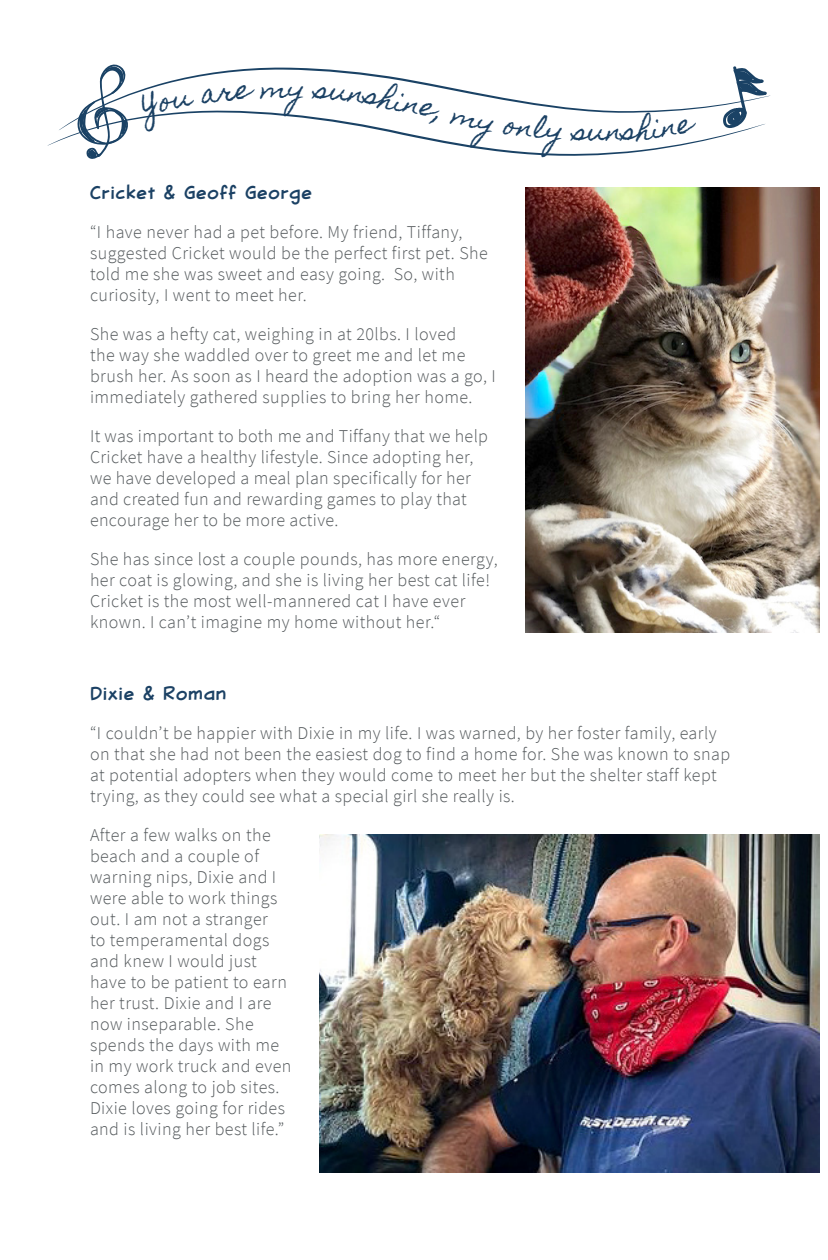
<style>
.page{position:relative;width:828px;height:1260px;background:#fff}
.page>*{position:absolute;margin:0;border:0;box-sizing:border-box;transform-origin:0 0}
.t1{font:26px "Blambot FX Pro Light BB";letter-spacing:.01em;color:#1b4164}
.t2{font:26px "Homemade Apple Pro";color:#1b4164}
.t3{font:300 18px/21px "Source Sans Pro";letter-spacing:.025em;color:#54595c}
</style>
<div class="page">
<img style="left:526px;top:188px;width:293px;height:444px">
<img style="left:320px;top:834px;width:500px;height:338px">
<svg style="left:47px;top:64px;width:720px;height:95px"></svg>
<p class="t1" style="left:90px;top:179px;width:224px">Cricket &amp; Geoff George</p>
<p class="t3" style="left:90px;top:222px;width:399px">“I have never had a pet before. My friend, Tiffany, suggested Cricket would be the perfect first pet. She told me she was sweet and easy going. So, with curiosity, I went to meet her.</p>
<p class="t3" style="left:90px;top:324px;width:407px">She was a hefty cat, weighing in at 20lbs. I loved<br>the way she waddled over to greet me and let me brush her. As soon as I heard the adoption was a go, I immediately gathered supplies to bring her home.</p>
<p class="t3" style="left:90px;top:426px;width:400px">It was important to both me and Tiffany that we help Cricket have a healthy lifestyle. Since adopting her, we have developed a meal plan specifically for her and created fun and rewarding games to play that encourage her to be more active.</p>
<p class="t3" style="left:90px;top:549px;width:409px">She has since lost a couple pounds, has more energy, her coat is glowing, and she is living her best cat life!<br>Cricket is the most well-mannered cat I have ever known. I can’t imagine my home without her.“</p>
<h1 class="t2" style="left:589px;top:116px;width:20px">u</h1>
<p class="t1" style="left:90px;top:680px;width:138px">Dixie &amp; Roman</p>
<p class="t3" style="left:90px;top:723px;width:642px">“I couldn’t be happier with Dixie in my life. I was warned, by her foster family, early on that she had not been the easiest dog to find a home for. She was known to snap at potential adopters when they would come to meet her but the shelter staff kept trying, as they could see what a special girl she really is.</p>
<p class="t3" style="left:90px;top:825px;width:203px">After a few walks on the beach and a couple of warning nips, Dixie and I were able to work things out. I am not a stranger<br>to temperamental dogs and knew I would just have to be patient to earn her trust. Dixie and I are now inseparable. She spends the days with me in my work truck and even comes along to job sites.<br>Dixie loves going for rides and is living her best life.”</p>
</div>
